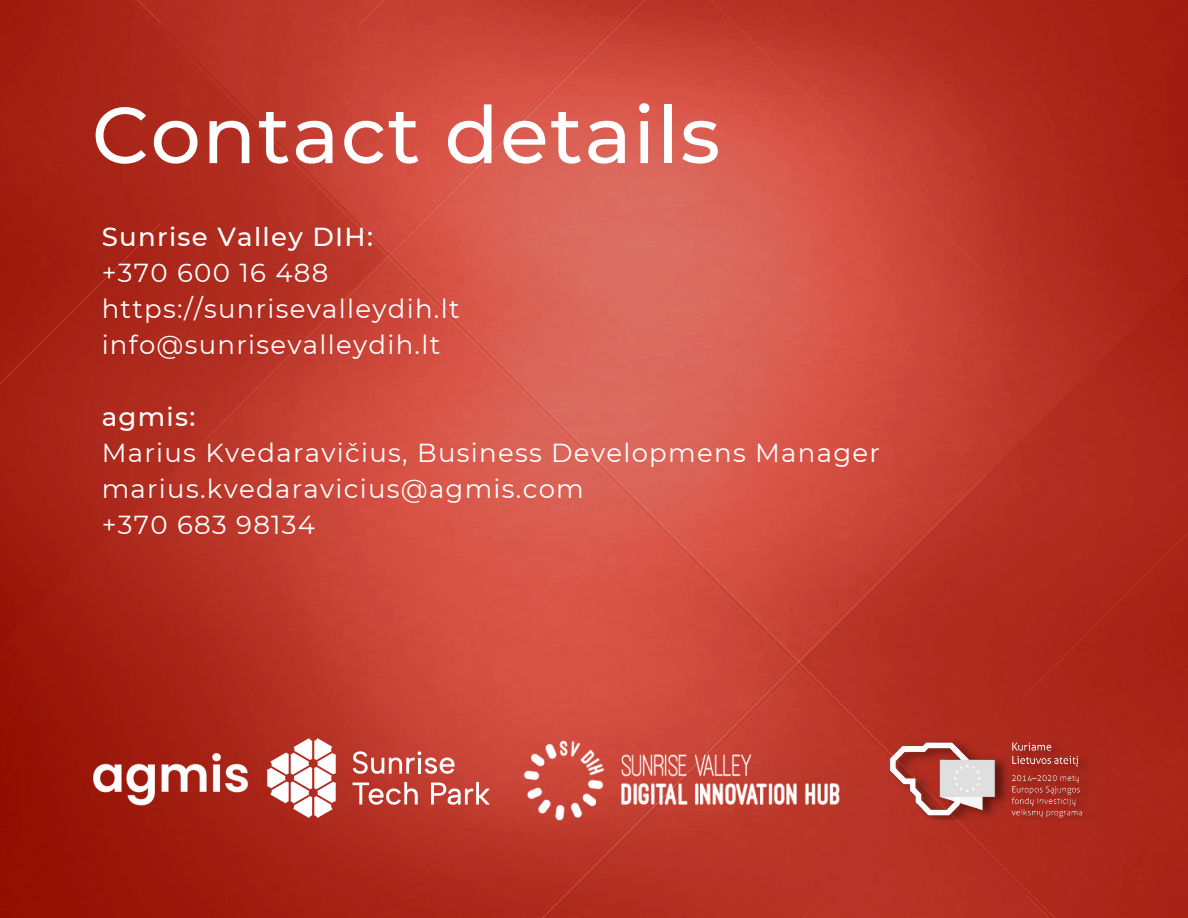
<style>
.page{position:relative;width:1188px;height:918px;background:#fff}
.page>*{position:absolute;margin:0;border:0;box-sizing:border-box;transform-origin:0 0}
.t1{font:500 79.2px "Montserrat";letter-spacing:.02em;color:#fff}
.t2{font:25.95px/36px "Montserrat";letter-spacing:.05em;color:#fff}
.t3{font:500 25.95px "Montserrat";letter-spacing:.05em;color:#fff}
</style>
<div class="page">
<img style="left:0;top:0;width:1188px;height:918px">
<img style="left:92px;top:751px;width:159px;height:57px">
<img style="left:888px;top:739px;width:209px;height:80px">
<svg style="left:353px;top:751px;width:102px;height:23px"></svg>
<svg style="left:353px;top:782px;width:65px;height:23px"></svg>
<svg style="left:431px;top:782px;width:59px;height:23px"></svg>
<svg style="left:267px;top:738px;width:69px;height:80px"></svg>
<img style="left:515px;top:732px;width:348px;height:94px">
<h1 class="t1" style="left:92px;top:86px;width:630px">Contact details</h1>
<p class="t3" style="left:102px;top:221px;width:273px">Sunrise Valley DIH:</p>
<p class="t2" style="left:102px;top:255px;width:359px">+370 600 16 488 https://sunrisevalleydih.lt info@sunrisevalleydih.lt</p>
<p class="t3" style="left:102px;top:401px;width:95px">agmis:</p>
<p class="t2" style="left:102px;top:435px;width:780px">Marius Kvedaravičius, Business Developmens Manager marius.kvedaravicius@agmis.com<br>+370 683 98134</p>
</div>
